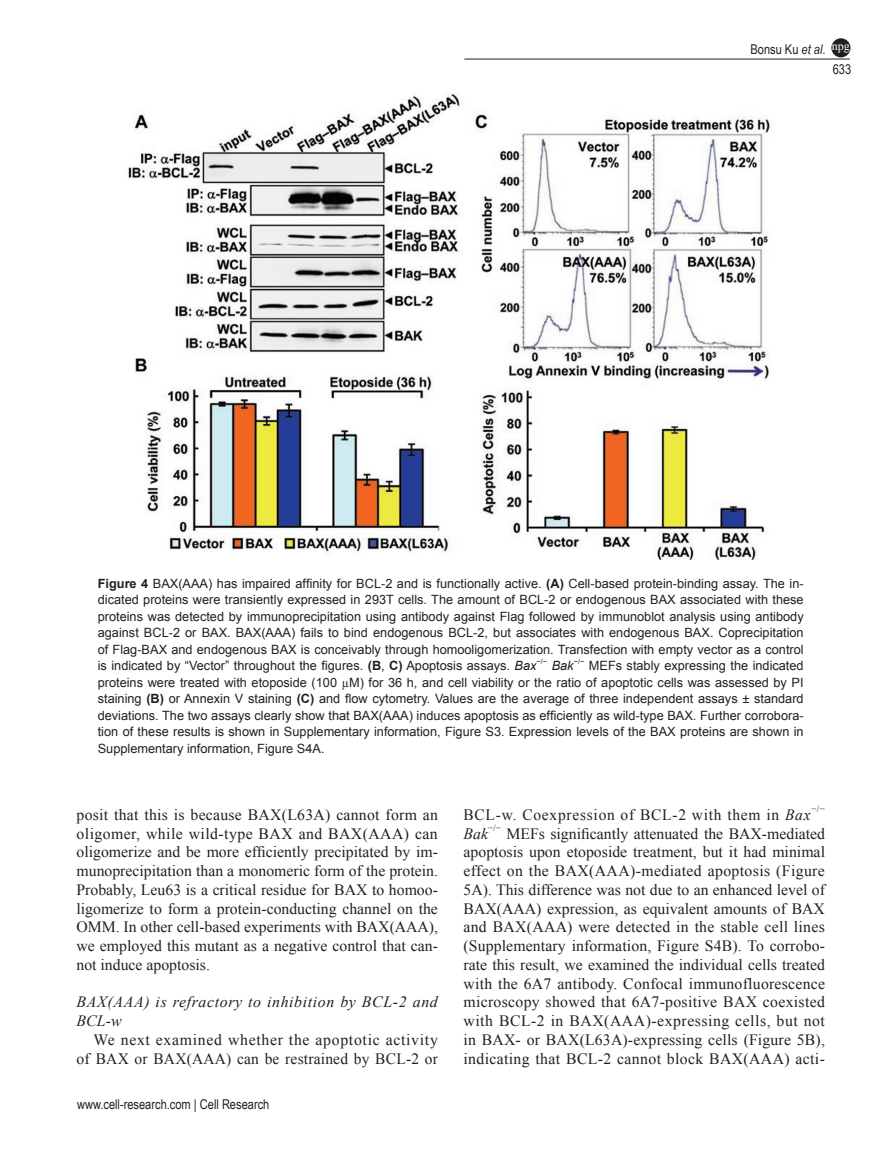
<style>
.page{position:relative;width:893px;height:1170px;background:#fff}
.page>*{position:absolute;margin:0;border:0;box-sizing:border-box;transform-origin:0 0}
.t1{font:15.75px/18.8px "Times New Roman";letter-spacing:.02em;color:#231f20;text-align:justify}
.t2{font:15.75px "Times New Roman PSMT2";color:#231f20}
.t3{font:15.75px/18.8px "Times New Roman";letter-spacing:.045em;color:#231f20;text-align:right}
.t4{font:italic 15.75px/18.8px "Times New Roman";letter-spacing:.04em;color:#231f20}
.t5{font:15.75px "Times New Roman";letter-spacing:.05em;color:#231f20}
.t6{font:13.5px "Arial Narrow";color:#231f20}
.t7{font:12.75px/16.5px "Arial";color:#231f20;text-align:justify}
.t8{font:italic 12.75px "Arial";color:#231f20}
.t9{font:12px "Times New Roman";color:#fff}
.t10{font:9.15px "Times New Roman PSMT2";color:#231f20}
.t11{font:7.5px "Arial";color:#231f20}
.s1{font-style:italic}
.s2{font-weight:700}
.s3{font-family:"Times New Roman"}
.s4{font-family:"Arial MT2"}
</style>
<div class="page">
<hr style="left:464px;top:59px;width:386px;height:1px;background:#231f20">
<div style="left:832px;top:39px;width:18px;height:18px;background:#231f20;border-radius:50%"></div>
<div style="left:831px;top:38px;width:19px;height:19px;border:2px solid #231f20;border-radius:50%"></div>
<img style="left:128px;top:93px;width:642px;height:467px">
<p class="t9" style="left:832px;top:38px;width:19px">npg</p>
<p class="t6" style="left:750px;top:40px;width:77px">Bonsu Ku <span class="s1">et al</span>.</p>
<p class="t6" style="left:833px;top:59px;width:20px">633</p>
<p class="t7" style="left:98px;top:575px;width:707px"><span class="s2">Figure 4</span> BAX(AAA) has impaired affinity for BCL-2 and is functionally active. <span class="s2">(A)</span> Cell-based protein-binding assay. The in&shy;dicated proteins were transiently expressed in 293T cells. The amount of BCL-2 or endogenous BAX associated with these proteins was detected by immunoprecipitation using antibody against Flag followed by immunoblot analysis using antibody against BCL-2 or BAX. BAX(AAA) fails to bind endogenous BCL-2, but associates with endogenous BAX. Coprecipitation of Flag-BAX and endogenous BAX is conceivably through homooligomerization. Transfection with empty vector as a control is indicated by “Vector” throughout the figures. <span class="s2">(B</span>, <span class="s2">C)</span> Apoptosis assays. <span class="s1">Bax</span></p>
<p class="t11" style="left:536px;top:656px;width:12px">−/−</p>
<p class="t8" style="left:552px;top:657px;width:23px">Bak</p>
<p class="t11" style="left:574px;top:656px;width:12px">−/−</p>
<p class="t7" style="left:98px;top:657px;width:707px;text-indent:491px">MEFs stably expressing the indicated proteins were treated with etoposide (100 <span class="s3">µ</span>M) for 36 h, and cell viability or the ratio of apoptotic cells was assessed by PI <span class="s4">staining</span> <span class="s2">(B)</span> or Annexin V staining <span class="s2">(C)</span> and flow cytometry. Values are the average of three independent assays ± standard deviations. The two assays clearly show that BAX(AAA) induces apoptosis as efficiently as wild-type BAX. Further corrobora&shy;tion of these results is shown in Supplementary information, Figure S3. Expression levels of the BAX proteins are shown in Supplementary information, Figure S4A.</p>
<p class="t1" style="left:77px;top:804px;width:363px">posit that this is because BAX(L63A) cannot form an oligomer, while wild-type BAX and BAX(AAA) can</p>
<p class="t2" style="left:77px;top:841px;width:363px">oligomerize and be more efficiently precipitated by im<span class="s3">-</span></p>
<p class="t1" style="left:77px;top:861px;width:363px">munoprecipitation than a monomeric form of the protein.<br>Probably, Leu63 is a critical residue for BAX to homoo&shy;ligomerize to form a protein-conducting channel on the OMM. In other cell-based experiments with BAX(AAA), we employed this mutant as a negative control that can&shy;not induce apoptosis.</p>
<p class="t4" style="left:77px;top:992px;width:363px">BAX(AAA) is refractory to inhibition by BCL-2 and<br>BCL-w</p>
<p class="t3" style="left:77px;top:1029px;width:363px">We next examined whether the apoptotic activity of BAX or BAX(AAA) can be restrained by BCL-2 or</p>
<p class="t6" style="left:77px;top:1094px;width:194px">www.cell-research.com | Cell Research</p>
<p class="t5" style="left:463px;top:803px;width:349px">BCL-w. Coexpression of BCL-2 with them in <span class="s1">Bax</span></p>
<p class="t10" style="left:811px;top:803px;width:15px">−/−</p>
<p class="t4" style="left:463px;top:823px;width:26px">Bak</p>
<p class="t10" style="left:488px;top:821px;width:14px">−/−</p>
<p class="t2" style="left:506px;top:822px;width:320px">MEFs significantly attenuated the BAX-mediated</p>
<p class="t1" style="left:463px;top:842px;width:363px">apoptosis upon etoposide treatment, but it had minimal effect on the BAX(AAA)-mediated apoptosis (Figure 5A). This difference was not due to an enhanced level of BAX(AAA) expression, as equivalent amounts of BAX and BAX(AAA) were detected in the stable cell lines (Supplementary information, Figure S4B). To corrobo&shy;rate this result, we examined the individual cells treated with the 6A7 antibody. Confocal immunofluorescence microscopy showed that 6A7-positive BAX coexisted with BCL-2 in BAX(AAA)-expressing cells, but not in BAX- or BAX(L63A)-expressing cells (Figure 5B), indicating that BCL-2 cannot block BAX(AAA) acti-</p>
</div>
